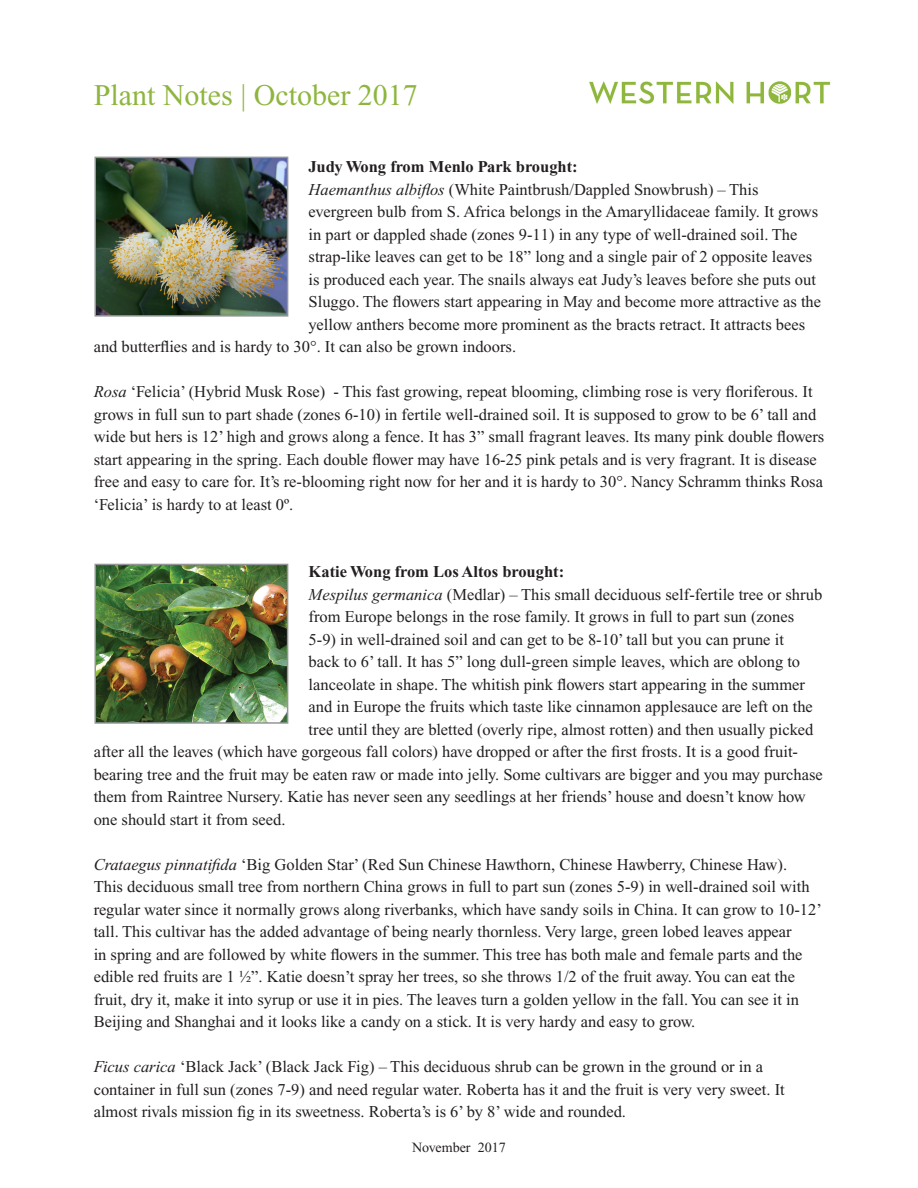
<style>
.page{position:relative;width:918px;height:1188px;background:#fff}
.page>*{position:absolute;margin:0;border:0;box-sizing:border-box;transform-origin:0 0}
.t1{font:30px "Times New Roman";color:#8eb63e}
.t2{font:16.5px/22.5px "Times New Roman";color:#231f20}
.t3{font:700 16.5px "Times New Roman";color:#231f20}
.t4{font:14.1px "Times New Roman";color:#231f20}
.s1{font-style:italic}
</style>
<div class="page">
<img style="left:97px;top:160px;width:188px;height:154px">
<div style="left:94px;top:157px;width:194px;height:160px;border:2px solid #939598"></div>
<img style="left:97px;top:567px;width:188px;height:154px">
<div style="left:94px;top:564px;width:194px;height:160px;border:2px solid #939598"></div>
<img style="left:589px;top:81px;width:242px;height:23px">
<h1 class="t1" style="left:94px;top:78px;width:326px">Plant Notes | October 2017</h1>
<p class="t3" style="left:309px;top:157px;width:271px">Judy Wong from Menlo Park brought:</p>
<p class="t2" style="left:309px;top:178px;width:451px"><span class="s1">Haemanthus albiflos</span> (White Paintbrush/Dappled Snowbrush) – This</p>
<p class="t2" style="left:309px;top:200px;width:511px">evergreen bulb from S. Africa belongs in the Amaryllidaceae family. It grows</p>
<p class="t2" style="left:309px;top:223px;width:490px">in part or dappled shade (zones 9-11) in any type of well-drained soil. The</p>
<p class="t2" style="left:309px;top:245px;width:505px">strap-like leaves can get to be 18” long and a single pair of 2 opposite leaves</p>
<p class="t2" style="left:309px;top:268px;width:509px">is produced each year. The snails always eat Judy’s leaves before she puts out</p>
<p class="t2" style="left:309px;top:290px;width:514px">Sluggo. The flowers start appearing in May and become more attractive as the</p>
<p class="t2" style="left:309px;top:313px;width:498px">yellow anthers become more prominent as the bracts retract. It attracts bees</p>
<p class="t2" style="left:94px;top:335px;width:424px">and butterflies and is hardy to 30°. It can also be grown indoors.</p>
<p class="t2" style="left:94px;top:380px;width:732px"><span class="s1">Rosa</span> ‘Felicia’ (Hybrid Musk Rose) - This fast growing, repeat blooming, climbing rose is very floriferous. It grows in full sun to part shade (zones 6-10) in fertile well-drained soil. It is supposed to grow to be 6’ tall and wide but hers is 12’ high and grows along a fence. It has 3” small fragrant leaves. Its many pink double flowers start appearing in the spring. Each double flower may have 16-25 pink petals and is very fragrant. It is disease free and easy to care for. It’s re-blooming right now for her and it is hardy to 30°. Nancy Schramm thinks Rosa ‘Felicia’ is hardy to at least 0º.</p>
<p class="t3" style="left:309px;top:562px;width:257px">Katie Wong from Los Altos brought:</p>
<p class="t2" style="left:309px;top:583px;width:515px"><span class="s1">Mespilus germanica</span> (Medlar) – This small deciduous self-fertile tree or shrub</p>
<p class="t2" style="left:309px;top:605px;width:487px">from Europe belongs in the rose family. It grows in full to part sun (zones</p>
<p class="t2" style="left:309px;top:628px;width:477px">5-9) in well-drained soil and can get to be 8-10’ tall but you can prune it</p>
<p class="t2" style="left:309px;top:650px;width:493px">back to 6’ tall. It has 5” long dull-green simple leaves, which are oblong to</p>
<p class="t2" style="left:309px;top:673px;width:498px">lanceolate in shape. The whitish pink flowers start appearing in the summer</p>
<p class="t2" style="left:309px;top:695px;width:506px">and in Europe the fruits which taste like cinnamon applesauce are left on the</p>
<p class="t2" style="left:309px;top:718px;width:506px">tree until they are bletted (overly ripe, almost rotten) and then usually picked</p>
<p class="t2" style="left:94px;top:740px;width:706px">after all the leaves (which have gorgeous fall colors) have dropped or after the first frosts. It is a good fruit-</p>
<p class="t2" style="left:94px;top:763px;width:731px">bearing tree and the fruit may be eaten raw or made into jelly. Some cultivars are bigger and you may purchase</p>
<p class="t2" style="left:94px;top:785px;width:714px">them from Raintree Nursery. Katie has never seen any seedlings at her friends’ house and doesn’t know how</p>
<p class="t2" style="left:94px;top:808px;width:193px">one should start it from seed.</p>
<p class="t2" style="left:94px;top:853px;width:730px"><span class="s1">Crataegus pinnatifida</span> ‘Big Golden Star’ (Red Sun Chinese Hawthorn, Chinese Hawberry, Chinese Haw).<br>This deciduous small tree from northern China grows in full to part sun (zones 5-9) in well-drained soil with regular water since it normally grows along riverbanks, which have sandy soils in China. It can grow to 10-12’ tall. This cultivar has the added advantage of being nearly thornless. Very large, green lobed leaves appear<br>in spring and are followed by white flowers in the summer. This tree has both male and female parts and the edible red fruits are 1 ½”. Katie doesn’t spray her trees, so she throws 1/2 of the fruit away. You can eat the fruit, dry it, make it into syrup or use it in pies. The leaves turn a golden yellow in the fall. You can see it in Beijing and Shanghai and it looks like a candy on a stick. It is very hardy and easy to grow.</p>
<p class="t2" style="left:94px;top:1055px;width:693px"><span class="s1">Ficus carica</span> ‘Black Jack’ (Black Jack Fig) – This deciduous shrub can be grown in the ground or in a container in full sun (zones 7-9) and need regular water. Roberta has it and the fruit is very very sweet. It almost rivals mission fig in its sweetness. Roberta’s is 6’ by 8’ wide and rounded.</p>
<p class="t4" style="left:412px;top:1139px;width:95px">November 2017</p>
</div>
